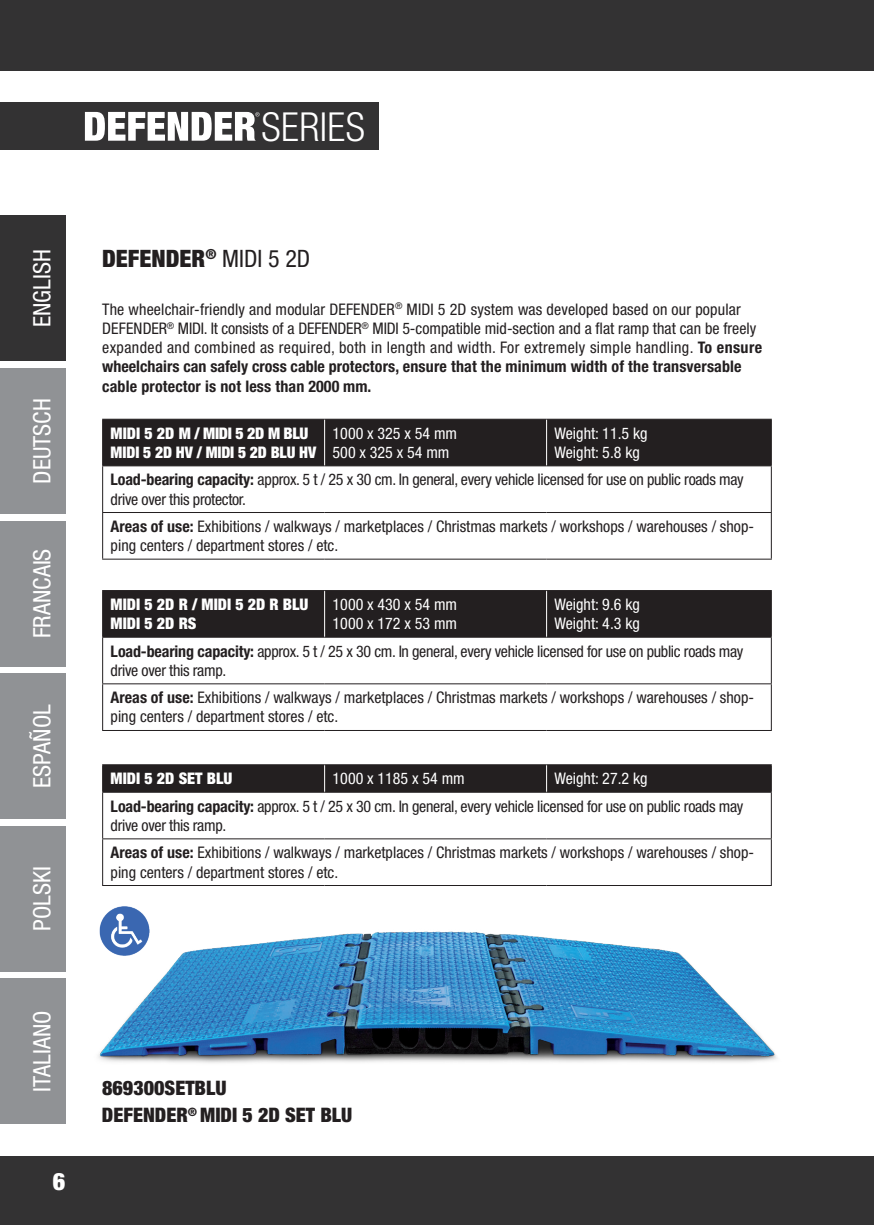
<style>
.page{position:relative;width:874px;height:1225px;background:#fff}
.page>*{position:absolute;margin:0;border:0;box-sizing:border-box;transform-origin:0 0}
.t1{font:300 condensed 40px "Helvetica Neue LT Pro";letter-spacing:.01em;color:#fff}
.t2{font:condensed 24px "Helvetica Neue LT Std";color:#fff}
.t3{font:900 condensed 24px "Helvetica Neue LT Pro";color:#231f20}
.t4{font:900 condensed 24px "Helvetica Neue LT Std";color:#fff}
.t5{font:900 condensed 20px "Helvetica Neue LT Std";color:#231f20}
.t6{font:condensed 16px/19.2px "Helvetica Neue LT Std";color:#231f20}
.t7{font:condensed 16px/19.2px "Helvetica Neue LT Std";letter-spacing:-.02em;color:#231f20}
.t8{font:condensed 16px/19.2px "Helvetica Neue LT Pro";letter-spacing:.01em;color:#231f20}
.t9{font:700 condensed 16px/19.2px "Helvetica Neue LT Std";letter-spacing:.01em;color:#231f20}
.t10{font:condensed 16px/19.2px "Helvetica Neue LT Std";color:#fff}
.t11{font:900 condensed 16px/19.2px "Helvetica Neue LT Std";color:#fff}
.s1{font-weight:400}
.s2{font-family:"Helvetica Neue LT Std";font-weight:700}
.s3{font-weight:700}
.s4{color:#fff}
</style>
<div class="page">
<div style="left:0;top:1155px;width:873px;height:70px;background:#333233"></div>
<div style="left:0;top:0;width:873px;height:71px;background:#333233"></div>
<div style="left:0;top:215px;width:66px;height:146px;background:#333233"></div>
<div style="left:0;top:368px;width:66px;height:146px;background:#909295"></div>
<div style="left:0;top:521px;width:66px;height:145px;background:#909295"></div>
<div style="left:0;top:673px;width:66px;height:146px;background:#909295"></div>
<div style="left:0;top:826px;width:66px;height:145px;background:#909295"></div>
<div style="left:0;top:978px;width:66px;height:146px;background:#909295"></div>
<div style="left:0;top:102px;width:378px;height:47px;background:#333233"></div>
<svg style="left:85px;top:112px;width:174px;height:29px"></svg>
<div style="left:103px;top:420px;width:667px;height:45px;background:#231f20"></div>
<hr style="left:102px;top:419px;width:222px;height:1px;background:#231f20">
<hr style="left:102px;top:420px;width:1px;height:45px;background:#231f20">
<hr style="left:324px;top:419px;width:222px;height:1px;background:#231f20">
<hr style="left:546px;top:419px;width:225px;height:1px;background:#231f20">
<hr style="left:770px;top:420px;width:1px;height:45px;background:#231f20">
<hr style="left:102px;top:465px;width:222px;height:1px;background:#231f20">
<hr style="left:102px;top:466px;width:1px;height:46px;background:#231f20">
<hr style="left:324px;top:465px;width:222px;height:1px;background:#231f20">
<hr style="left:546px;top:465px;width:225px;height:1px;background:#231f20">
<hr style="left:770px;top:466px;width:1px;height:46px;background:#231f20">
<hr style="left:102px;top:512px;width:222px;height:1px;background:#231f20">
<hr style="left:102px;top:513px;width:1px;height:45px;background:#231f20">
<hr style="left:324px;top:512px;width:222px;height:1px;background:#231f20">
<hr style="left:546px;top:512px;width:225px;height:1px;background:#231f20">
<hr style="left:770px;top:513px;width:1px;height:45px;background:#231f20">
<hr style="left:102px;top:558px;width:222px;height:1px;background:#231f20">
<hr style="left:324px;top:558px;width:222px;height:1px;background:#231f20">
<hr style="left:546px;top:558px;width:225px;height:1px;background:#231f20">
<hr style="left:324px;top:420px;width:1px;height:45px;background:#fff">
<hr style="left:546px;top:420px;width:1px;height:45px;background:#fff">
<div style="left:103px;top:591px;width:667px;height:45px;background:#231f20"></div>
<hr style="left:102px;top:590px;width:222px;height:1px;background:#231f20">
<hr style="left:102px;top:591px;width:1px;height:45px;background:#231f20">
<hr style="left:324px;top:590px;width:222px;height:1px;background:#231f20">
<hr style="left:546px;top:590px;width:225px;height:1px;background:#231f20">
<hr style="left:770px;top:591px;width:1px;height:45px;background:#231f20">
<hr style="left:102px;top:636px;width:222px;height:1px;background:#231f20">
<hr style="left:102px;top:637px;width:1px;height:46px;background:#231f20">
<hr style="left:324px;top:636px;width:222px;height:1px;background:#231f20">
<hr style="left:546px;top:636px;width:225px;height:1px;background:#231f20">
<hr style="left:770px;top:637px;width:1px;height:46px;background:#231f20">
<hr style="left:102px;top:683px;width:222px;height:1px;background:#231f20">
<hr style="left:102px;top:684px;width:1px;height:46px;background:#231f20">
<hr style="left:324px;top:683px;width:222px;height:1px;background:#231f20">
<hr style="left:546px;top:683px;width:225px;height:1px;background:#231f20">
<hr style="left:770px;top:684px;width:1px;height:46px;background:#231f20">
<hr style="left:102px;top:730px;width:222px;height:1px;background:#231f20">
<hr style="left:324px;top:730px;width:222px;height:1px;background:#231f20">
<hr style="left:546px;top:730px;width:225px;height:1px;background:#231f20">
<hr style="left:324px;top:591px;width:1px;height:45px;background:#fff">
<hr style="left:546px;top:591px;width:1px;height:45px;background:#fff">
<hr style="left:102px;top:764px;width:222px;height:1px;background:#231f20">
<hr style="left:324px;top:764px;width:222px;height:1px;background:#231f20">
<hr style="left:546px;top:764px;width:225px;height:1px;background:#231f20">
<hr style="left:102px;top:792px;width:1px;height:46px;background:#231f20">
<hr style="left:770px;top:792px;width:1px;height:46px;background:#231f20">
<hr style="left:102px;top:838px;width:222px;height:1px;background:#231f20">
<hr style="left:102px;top:839px;width:1px;height:46px;background:#231f20">
<hr style="left:324px;top:838px;width:222px;height:1px;background:#231f20">
<hr style="left:546px;top:838px;width:225px;height:1px;background:#231f20">
<hr style="left:770px;top:839px;width:1px;height:46px;background:#231f20">
<hr style="left:102px;top:885px;width:222px;height:1px;background:#231f20">
<hr style="left:324px;top:885px;width:222px;height:1px;background:#231f20">
<hr style="left:546px;top:885px;width:225px;height:1px;background:#231f20">
<div style="left:102px;top:765px;width:669px;height:27px;background:#231f20"></div>
<img style="left:98px;top:931px;width:679px;height:132px">
<img style="left:98px;top:906px;width:70px;height:90px">
<h1 class="t1" style="left:261px;top:104px;width:105px">SERIES</h1>
<h2 class="t2" style="left:28px;top:327px;width:79px;rotate:-90deg">ENGLISH</h2>
<h2 class="t2" style="left:28px;top:483px;width:87px;rotate:-90deg">DEUTSCH</h2>
<h2 class="t2" style="left:28px;top:638px;width:91px;rotate:-90deg">FRANCAIS</h2>
<h2 class="t2" style="left:28px;top:787px;width:85px;rotate:-90deg">ESPAÑOL</h2>
<h2 class="t2" style="left:28px;top:931px;width:66px;rotate:-90deg">POLSKI</h2>
<h2 class="t2" style="left:28px;top:1091px;width:82px;rotate:-90deg">ITALIANO</h2>
<h2 class="t4" style="left:53px;top:1166px;width:14px">6</h2>
<h2 class="t3" style="left:102px;top:244px;width:209px">DEFENDER<sup>®</sup> <span class="s1">MIDI 5 2D</span></h2>
<p class="t8" style="left:102px;top:299px;width:661px">The wheelchair-friendly and modular DEFENDER<sup>®</sup> MIDI 5 2D system was developed based on our popular<br>DEFENDER<sup>®</sup> MIDI. It consists of a DEFENDER<sup>®</sup> MIDI 5-compatible mid-section and a flat ramp that can be freely expanded and combined as required, both in length and width. For extremely simple handling. <span class="s2">To ensure</span></p>
<p class="t9" style="left:102px;top:357px;width:640px">wheelchairs can safely cross cable protectors, ensure that the minimum width of the transversable cable protector is not less than 2000 mm.</p>
<p class="t11" style="left:111px;top:423px;width:207px">MIDI 5 2D M / MIDI 5 2D M BLU<br>MIDI 5 2D HV / MIDI 5 2D BLU HV</p>
<p class="t10" style="left:332px;top:423px;width:126px">1000 x 325 x 54 mm<br>500 x 325 x 54 mm</p>
<p class="t10" style="left:554px;top:423px;width:94px">Weight: 11.5 kg<br>Weight: 5.8 kg</p>
<p class="t7" style="left:111px;top:470px;width:634px"><span class="s3">Load-bearing capacity:</span> approx. 5 t / 25 x 30 cm. In general, every vehicle licensed for use on public roads may drive over this protector.</p>
<p class="t6" style="left:111px;top:516px;width:644px"><span class="s3">Areas of use:</span> Exhibitions / walkways / marketplaces / Christmas markets / workshops / warehouses / shop&shy;ping centers / department stores / etc.</p>
<p class="t11" style="left:111px;top:594px;width:199px">MIDI 5 2D R / MIDI 5 2D R BLU<br>MIDI 5 2D RS</p>
<p class="t10" style="left:332px;top:594px;width:126px">1000 x 430 x 54 mm<br>1000 x 172 x 53 mm</p>
<p class="t10" style="left:554px;top:594px;width:87px">Weight: 9.6 kg<br>Weight: 4.3 kg</p>
<p class="t7" style="left:111px;top:641px;width:633px"><span class="s3">Load-bearing capacity:</span> approx. 5 t / 25 x 30 cm. In general, every vehicle licensed for use on public roads may drive over this ramp.</p>
<p class="t6" style="left:111px;top:688px;width:644px"><span class="s3">Areas of use:</span> Exhibitions / walkways / marketplaces / Christmas markets / workshops / warehouses / shop&shy;ping centers / department stores / etc.</p>
<p class="t11" style="left:111px;top:768px;width:123px">MIDI 5 2D SET BLU</p>
<p class="t10" style="left:332px;top:769px;width:134px">1000 x 1185 x 54 mm</p>
<p class="t7" style="left:111px;top:764px;width:633px;line-height:27.4px;text-indent:443px"><span class="s4">Weight: 27.2 kg<br></span><span class="s3">Load-bearing capacity:</span> approx. 5 t / 25 x 30 cm. In general, every vehicle licensed for use on public roads may</p>
<p class="t6" style="left:111px;top:811px;width:644px;line-height:27.4px">drive over this ramp.<br><span class="s3">Areas of use:</span> Exhibitions / walkways / marketplaces / Christmas markets / workshops / warehouses / shop-</p>
<p class="t6" style="left:111px;top:862px;width:229px">ping centers / department stores / etc.</p>
<p class="t5" style="left:102px;top:1075px;width:126px">869300SETBLU</p>
<p class="t5" style="left:102px;top:1102px;width:252px">DEFENDER<sup>®</sup> MIDI 5 2D SET BLU</p>
</div>
